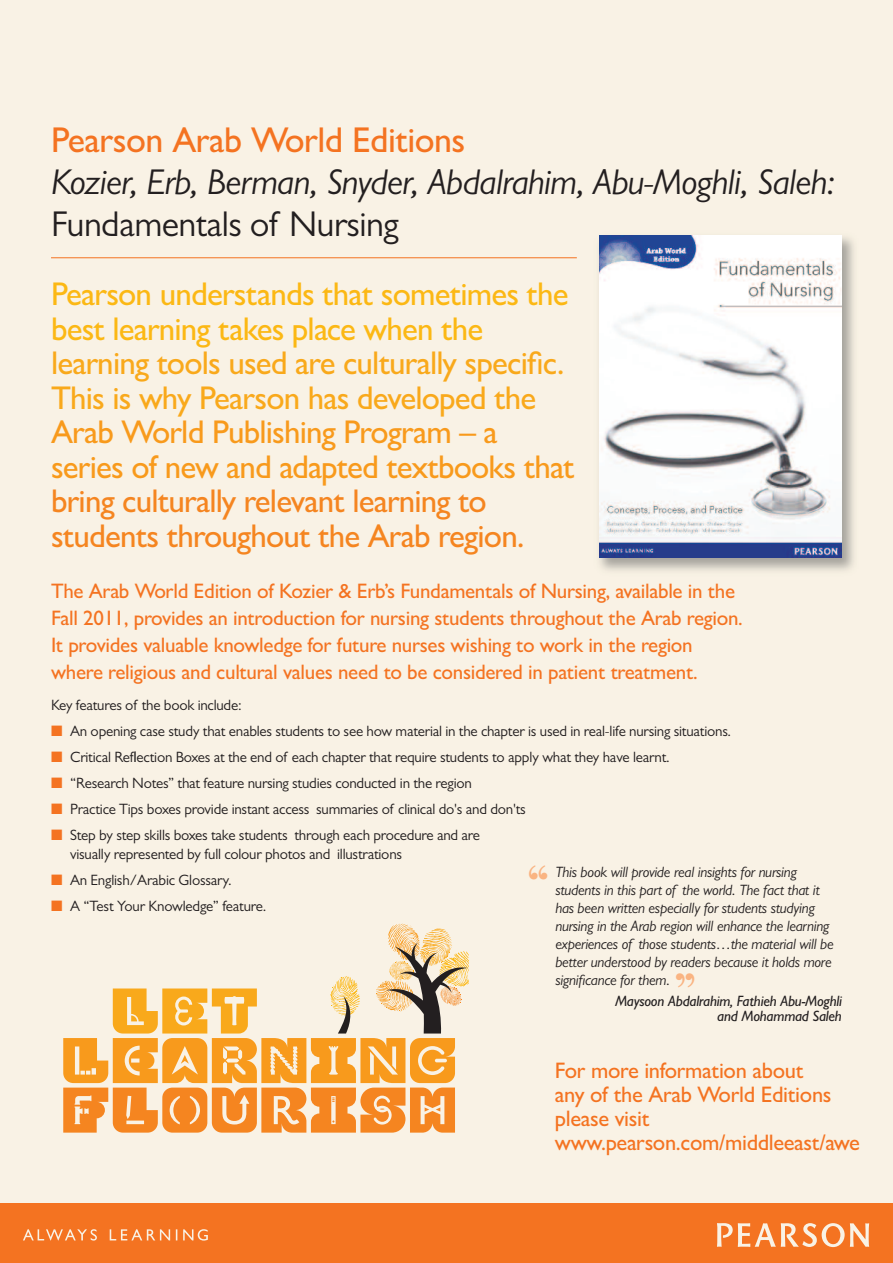
<style>
.page{position:relative;width:893px;height:1263px;background:#f9f2e5}
.page>*{position:absolute;margin:0;border:0;box-sizing:border-box;transform-origin:0 0}
.t1{font:700 43.5px "Bodoni";color:#fab482}
.t2{font:italic 36px "Gill Sans MT Pro";letter-spacing:-.015em;color:#231f20}
.t3{font:500 36px "Gill Sans MT Pro";letter-spacing:-.015em;color:#f47321}
.t4{font:36px "Gill Sans MT Pro";letter-spacing:-.015em;color:#231f20}
.t5{font:500 33px/34.5px "Gill Sans MT Pro";letter-spacing:-.025em;color:#f9a91b}
.t6{font:500 33px/34.5px "Gill Sans MT Pro";letter-spacing:-.025em;color:#f58520}
.t7{font:500 33px/34.5px "Gill Sans MT Pro";letter-spacing:-.025em;color:#fcb814}
.t8{font:500 33px/34.5px "Gill Sans MT Pro";letter-spacing:-.025em;color:#f89a1c}
.t9{font:500 22.5px/24px "Gill Sans MT Pro";letter-spacing:-.015em;color:#f47321}
.t10{font:500 21px/27px "Gill Sans MT Pro";letter-spacing:-.015em;color:#f47321}
.t11{font:15px/19.5px "Gill Sans MT Pro";letter-spacing:-.015em;color:#231f20}
.t12{font:italic 15px/18px "Gill Sans MT Pro";letter-spacing:-.015em;color:#231f20}
.t13{font:italic 500 15px "Gill Sans MT Pro";letter-spacing:-.015em;color:#231f20}
.s1{color:#f47321}
.s2{font-style:normal}
</style>
<div class="page">
<div style="left:0;top:1203px;width:893px;height:60px;background:#f47321"></div>
<svg style="left:717px;top:1223px;width:152px;height:24px"></svg>
<svg style="left:23px;top:1229px;width:185px;height:11px"></svg>
<svg style="left:63px;top:924px;width:406px;height:208px"></svg>
<hr style="left:51px;top:257px;width:526px;height:1px;background:#f47321">
<img style="left:599px;top:237px;width:255px;height:334px">
<img style="left:599px;top:235px;width:243px;height:322px">
<h2 class="t3" style="left:51px;top:126px;width:416px">Pearson Arab World Editions</h2>
<h2 class="t2" style="left:51px;top:170px;width:786px">Kozier, Erb, Berman, Snyder, Abdalrahim, Abu-Moghli, Saleh:</h2>
<h2 class="t4" style="left:51px;top:212px;width:349px">Fundamentals of Nursing</h2>
<h3 class="t7" style="left:51px;top:280px;width:519px">Pearson understands that sometimes the best learning takes place when the</h3>
<h3 class="t5" style="left:51px;top:349px;width:515px">learning tools used are culturally specific.<br>This is why Pearson has developed the</h3>
<h3 class="t8" style="left:51px;top:418px;width:525px">Arab World Publishing Program – a series of new and adapted textbooks that</h3>
<h3 class="t6" style="left:51px;top:487px;width:475px">bring culturally relevant learning to students throughout the Arab region.</h3>
<p class="t10" style="left:51px;top:579px;width:693px">The Arab World Edition of Kozier &amp; Erb’s Fundamentals of Nursing, available in the Fall 2011, provides an introduction for nursing students throughout the Arab region.<br>It provides valuable knowledge for future nurses wishing to work in the region where religious and cultural values need to be considered in patient treatment.</p>
<p class="t11" style="left:51px;top:697px;width:192px">Key features of the book include:</p>
<p class="t11" style="left:51px;top:723px;width:682px"><span class="s1">■</span> An opening case study that enables students to see how material in the chapter is used in real-life nursing situations.</p>
<p class="t11" style="left:51px;top:749px;width:620px"><span class="s1">■</span> Critical Reflection Boxes at the end of each chapter that require students to apply what they have learnt.</p>
<p class="t11" style="left:51px;top:775px;width:422px"><span class="s1">■</span> “Research Notes” that feature nursing studies conducted in the region</p>
<p class="t11" style="left:51px;top:801px;width:476px"><span class="s1">■</span> Practice Tips boxes provide instant access summaries of clinical do's and don'ts</p>
<p class="t11" style="left:70px;top:827px;width:411px;text-indent:-19px"><span class="s1">■</span> Step by step skills boxes take students through each procedure and are visually represented by full colour photos and illustrations</p>
<p class="t11" style="left:51px;top:872px;width:182px"><span class="s1">■</span> An English/Arabic Glossary.</p>
<p class="t11" style="left:51px;top:898px;width:217px"><span class="s1">■</span> A “Test Your Knowledge” feature.</p>
<h1 class="t1" style="left:526px;top:854px;width:26px">‘‘</h1>
<p class="t12" style="left:555px;top:864px;width:280px">This book will provide real insights for nursing students in this part of the world. The fact that it has been written especially for students studying nursing in the Arab region will enhance the learning experiences of those students…the material will be better understood by readers because it holds more significance for them<span class="s2">.</span></p>
<p class="t13" style="left:615px;top:996px;width:228px">Maysoon Abdalrahim, Fathieh Abu-Moghli</p>
<h1 class="t1" style="left:673px;top:962px;width:26px">’’</h1>
<p class="t13" style="left:717px;top:1011px;width:126px">and Mohammad Saleh</p>
<h3 class="t9" style="left:555px;top:1061px;width:307px">For more information about<br>any of the Arab World Editions please visit www.pearson.com/middleeast/awe</h3>
</div>
